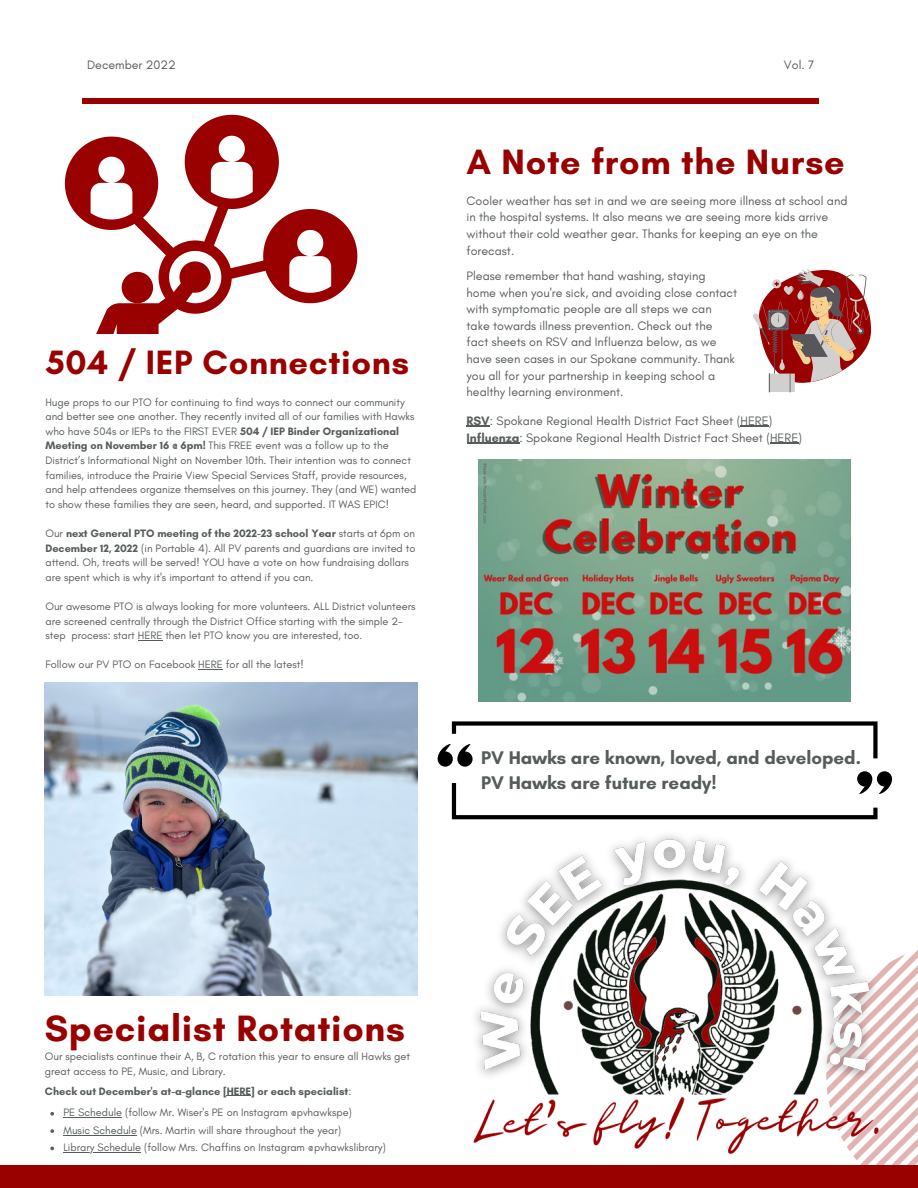
<style>
.page{position:relative;width:918px;height:1188px;background:#fff}
.page>*{position:absolute;margin:0;border:0;box-sizing:border-box;transform-origin:0 0}
.t1{font:700 37.35px "Glacial Indifference";letter-spacing:.02em;color:#900}
.t2{font:700 35.85px "Glacial Indifference";letter-spacing:.02em;color:#900}
.t3{font:700 34.35px "Glacial Indifference";letter-spacing:.02em;color:#900}
.t4{font:700 18.6px/25.3px "Glacial Indifference";color:#565b5b}
.t5{font:12.45px/16.6px "Glacial Indifference";color:#565b5b}
.t6{font:10.95px/14.5px "Glacial Indifference";color:#565b5b}
.t7{font:700 10.95px "Glacial Indifference";color:#565b5b}
.s1{font-weight:700}
.s2{font-weight:400}
</style>
<div class="page">
<div style="left:0;top:1165px;width:918px;height:23px;background:#900"></div>
<div style="left:82px;top:98px;width:737px;height:5px;background:#900"></div>
<svg style="left:853px;top:950px;width:65px;height:215px"></svg>
<img style="left:459px;top:819px;width:434px;height:336px">
<svg style="left:438px;top:721px;width:454px;height:98px"></svg>
<img style="left:45px;top:683px;width:372px;height:313px">
<svg style="left:753px;top:269px;width:118px;height:123px"></svg>
<svg style="left:65px;top:115px;width:292px;height:218px"></svg>
<svg style="left:122px;top:272px;width:31px;height:31px"></svg>
<svg style="left:138px;top:640px;width:24px;height:1px"></svg>
<svg style="left:198px;top:669px;width:25px;height:1px"></svg>
<svg style="left:50px;top:1112px;width:4px;height:4px"></svg>
<hr style="left:64px;top:1117px;width:58px;height:1px;background:#565b5b">
<svg style="left:50px;top:1129px;width:4px;height:4px"></svg>
<hr style="left:64px;top:1135px;width:73px;height:1px;background:#565b5b">
<svg style="left:50px;top:1147px;width:4px;height:3px"></svg>
<hr style="left:64px;top:1152px;width:77px;height:1px;background:#565b5b">
<svg style="left:227px;top:1095px;width:24px;height:1px"></svg>
<svg style="left:467px;top:426px;width:23px;height:1px"></svg>
<svg style="left:741px;top:426px;width:28px;height:1px"></svg>
<hr style="left:467px;top:443px;width:52px;height:1px;background:#565b5b">
<svg style="left:770px;top:443px;width:28px;height:1px"></svg>
<img style="left:478px;top:460px;width:373px;height:241px">
<p class="t5" style="left:87px;top:57px;width:90px">December 2022</p>
<p class="t5" style="left:784px;top:57px;width:32px">Vol. 7</p>
<h2 class="t2" style="left:467px;top:139px;width:380px">A Note from the Nurse</h2>
<h3 class="t3" style="left:46px;top:341px;width:364px">504 / IEP Connections</h3>
<p class="t6" style="left:45px;top:395px;width:373px">Huge props to our PTO for continuing to find ways to connect our community and better see one another. They recently invited all of our families with Hawks who have 504s or IEPs to the FIRST EVER <span class="s1">504 / IEP Binder Organizational Meeting on November 16 @ 6pm!</span> This FREE event was a follow up to the District’s Informational Night on November 10th. Their intention was to connect families, introduce the Prairie View Special Services Staff, provide resources, and help attendees organize themselves on this journey. They (and WE) wanted to show these families they are seen, heard, and supported. IT WAS EPIC!</p>
<p class="t6" style="left:45px;top:526px;width:372px">Our <span class="s1">next General PTO meeting of the 2022-23 school Year</span> starts at 6pm on <span class="s1">December 12, 2022</span> (in Portable 4). All PV parents and guardians are invited to attend. Oh, treats will be served! YOU have a vote on how fundraising dollars are spent which is why it's important to attend if you can.</p>
<p class="t6" style="left:45px;top:599px;width:372px">Our awesome PTO is always looking for more volunteers. ALL District volunteers are screened centrally through the District Office starting with the simple 2- step process: start HERE then let PTO know you are interested, too.</p>
<p class="t6" style="left:45px;top:657px;width:260px">Follow our PV PTO on Facebook HERE for all the latest!</p>
<p class="t5" style="left:467px;top:192px;width:382px">Cooler weather has set in and we are seeing more illness at school and in the hospital systems. It also means we are seeing more kids arrive without their cold weather gear. Thanks for keeping an eye on the forecast.</p>
<p class="t5" style="left:467px;top:267px;width:272px">Please remember that hand washing, staying home when you're sick, and avoiding close contact with symptomatic people are all steps we can take towards illness prevention. Check out the fact sheets on RSV and Influenza below, as we have seen cases in our Spokane community. Thank you all for your partnership in keeping school a healthy learning environment.</p>
<p class="t5" style="left:467px;top:412px;width:337px"><span class="s1">RSV</span>: Spokane Regional Health District Fact Sheet (HERE)<br><span class="s1">Influenza</span>: Spokane Regional Health District Fact Sheet (HERE)</p>
<h3 class="t4" style="left:481px;top:745px;width:381px">PV Hawks are known, loved, and developed.<br>PV Hawks are future ready!</h3>
<h1 class="t1" style="left:45px;top:1005px;width:362px">Specialist Rotations</h1>
<p class="t6" style="left:45px;top:1049px;width:367px">Our specialists continue their A, B, C rotation this year to ensure all Hawks get great access to PE, Music, and Library.</p>
<p class="t7" style="left:45px;top:1084px;width:308px">Check out December's at-a-glance [HERE] or each specialist<span class="s2">:</span></p>
<p class="t6" style="left:64px;top:1104px;width:324px;line-height:17.4px">PE Schedule (follow Mr. Wiser's PE on Instagram @pvhawkspe)<br>Music Schedule (Mrs. Martin will share throughout the year)<br>Library Schedule (follow Mrs. Chaffins on Instagram @pvhawkslibrary)</p>
</div>
